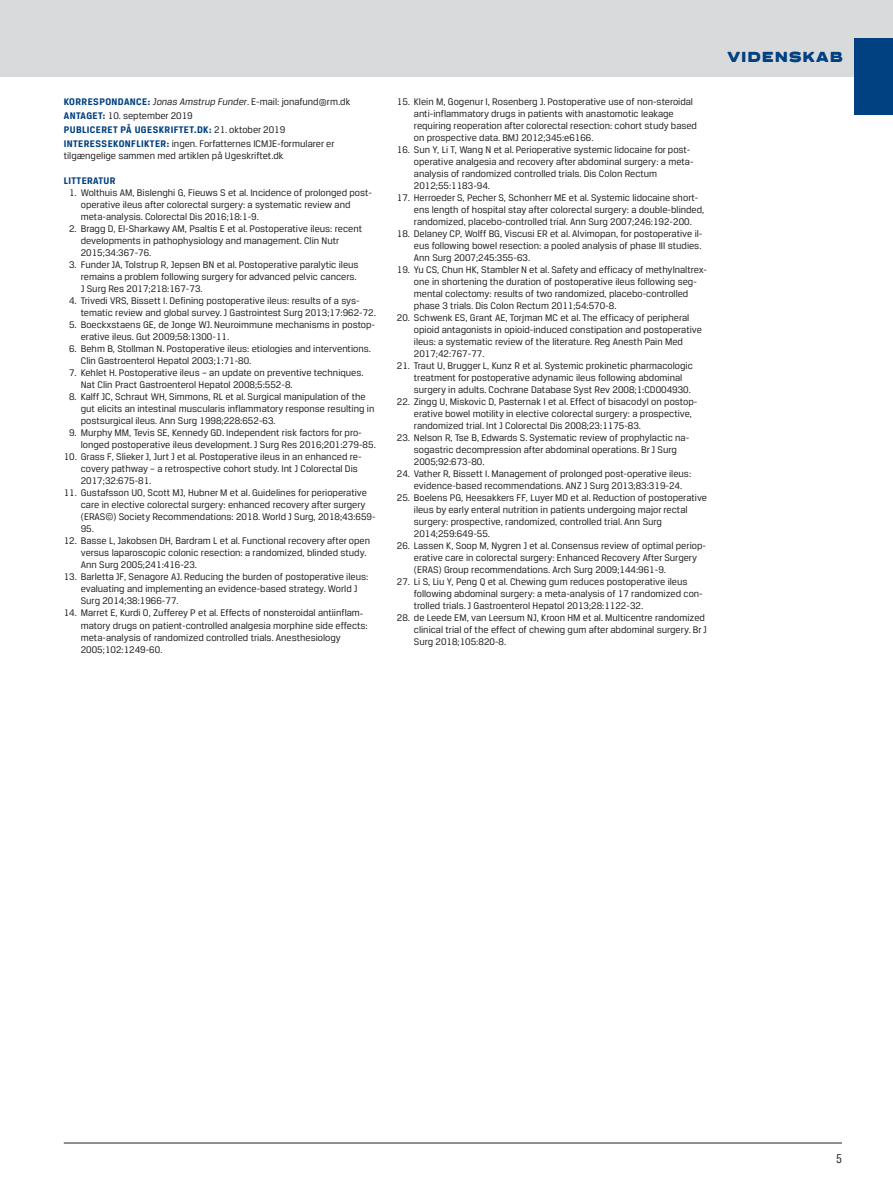
<style>
.page{position:relative;width:893px;height:1191px;background:#fff}
.page>*{position:absolute;margin:0;border:0;box-sizing:border-box;transform-origin:0 0}
.t1{font:900 expanded 15px "Praktika Rnd";letter-spacing:.025em;color:#014081}
.t2{font:13.5px "Breuer Condensed";color:#231f20}
.t3{font:10.2px/12px "Breuer Text";color:#231f20}
.t4{font:700 10.2px "Breuer Text";letter-spacing:.04em;color:#014081}
.s1{font-weight:700;color:#014081}
.s2{font-style:italic}
</style>
<div class="page">
<hr style="left:64px;top:1142px;width:778px;height:1px;background:#231f20">
<div style="left:0;top:0;width:893px;height:77px;background:#d9dadc"></div>
<div style="left:855px;top:38px;width:38px;height:39px;background:#014081"></div>
<div style="left:855px;top:77px;width:38px;height:38px;background:#014081"></div>
<p class="t3" style="left:64px;top:94px;width:288px;line-height:14.1px"><span class="s1">KORRESPONDANCE:</span> <span class="s2">Jonas Amstrup Funder</span>. E-mail: jonafund@rm.dk <span class="s1">ANTAGET:</span> 10. september 2019<br><span class="s1">PUBLICERET PÅ UGESKRIFTET.DK:</span> 21. oktober 2019<br><span class="s1">INTERESSEKONFLIKTER:</span> ingen. Forfatternes ICMJE-formularer er</p>
<p class="t3" style="left:64px;top:149px;width:221px">tilgængelige sammen med artiklen på Ugeskriftet.dk</p>
<p class="t4" style="left:64px;top:175px;width:53px">LITTERATUR</p>
<p class="t3" style="left:81px;top:187px;width:293px;text-indent:-12px">1. Wolthuis AM, Bislenghi G, Fieuws S et al. Incidence of prolonged post&shy;operative ileus after colorectal surgery: a systematic review and meta-analysis. Colorectal Dis 2016;18:1-9.</p>
<p class="t3" style="left:81px;top:223px;width:283px;text-indent:-12px">2. Bragg D, El-Sharkawy AM, Psaltis E et al. Postoperative ileus: recent developments in pathophysiology and management. Clin Nutr<br>2015;34:367-76.</p>
<p class="t3" style="left:81px;top:259px;width:279px;text-indent:-12px">3. Funder JA, Tolstrup R, Jepsen BN et al. Postoperative paralytic ileus remains a problem following surgery for advanced pelvic cancers.<br>J Surg Res 2017;218:167-73.</p>
<p class="t3" style="left:81px;top:295px;width:297px;text-indent:-12px">4. Trivedi VRS, Bissett I. Defining postoperative ileus: results of a sys&shy;tematic review and global survey. J Gastrointest Surg 2013;17:962-72.</p>
<p class="t3" style="left:81px;top:319px;width:296px;text-indent:-12px">5. Boeckxstaens GE, de Jonge WJ. Neuroimmune mechanisms in postop&shy;erative ileus. Gut 2009;58:1300-11.</p>
<p class="t3" style="left:81px;top:343px;width:292px;text-indent:-12px">6. Behm B, Stollman N. Postoperative ileus: etiologies and interventions.<br>Clin Gastroenterol Hepatol 2003;1:71-80.</p>
<p class="t3" style="left:81px;top:367px;width:284px;text-indent:-12px">7. Kehlet H. Postoperative ileus – an update on preventive techniques.<br>Nat Clin Pract Gastroenterol Hepatol 2008;5:552-8.</p>
<p class="t3" style="left:81px;top:391px;width:295px;text-indent:-12px">8. Kalff JC, Schraut WH, Simmons, RL et al. Surgical manipulation of the gut elicits an intestinal muscularis inflammatory response resulting in postsurgical ileus. Ann Surg 1998;228:652-63.</p>
<p class="t3" style="left:81px;top:427px;width:297px;text-indent:-12px">9. Murphy MM, Tevis SE, Kennedy GD. Independent risk factors for pro&shy;longed postoperative ileus development. J Surg Res 2016;201:279-85.</p>
<p class="t3" style="left:81px;top:451px;width:282px;text-indent:-17px">10. Grass F, Slieker J, Jurt J et al. Postoperative ileus in an enhanced re&shy;covery pathway – a retrospective cohort study. Int J Colorectal Dis<br>2017;32:675-81.</p>
<p class="t3" style="left:81px;top:487px;width:296px;text-indent:-17px">11. Gustafsson UO, Scott MJ, Hubner M et al. Guidelines for perioperative care in elective colorectal surgery: enhanced recovery after surgery (ERAS©) Society Recommendations: 2018. World J Surg, 2018;43:659- 95.</p>
<p class="t3" style="left:81px;top:535px;width:291px;text-indent:-17px">12. Basse L, Jakobsen DH, Bardram L et al. Functional recovery after open versus laparoscopic colonic resection: a randomized, blinded study.<br>Ann Surg 2005;241:416-23.</p>
<p class="t3" style="left:81px;top:571px;width:289px;text-indent:-17px">13. Barletta JF, Senagore AJ. Reducing the burden of postoperative ileus: evaluating and implementing an evidence-based strategy. World J<br>Surg 2014;38:1966-77.</p>
<p class="t3" style="left:81px;top:607px;width:288px;text-indent:-17px">14. Marret E, Kurdi O, Zufferey P et al. Effects of nonsteroidal antiinflam&shy;matory drugs on patient-controlled analgesia morphine side effects: meta-analysis of randomized controlled trials. Anesthesiology 2005;102:1249-60.</p>
<p class="t3" style="left:414px;top:95px;width:285px;text-indent:-17px">15. Klein M, Gogenur I, Rosenberg J. Postoperative use of non-steroidal anti-inflammatory drugs in patients with anastomotic leakage requiring reoperation after colorectal resection: cohort study based on prospective data. BMJ 2012;345:e6166.</p>
<p class="t3" style="left:414px;top:143px;width:281px;text-indent:-17px">16. Sun Y, Li T, Wang N et al. Perioperative systemic lidocaine for post&shy;operative analgesia and recovery after abdominal surgery: a meta&shy;analysis of randomized controlled trials. Dis Colon Rectum 2012;55:1183-94.</p>
<p class="t3" style="left:414px;top:191px;width:292px;text-indent:-17px">17. Herroeder S, Pecher S, Schonherr ME et al. Systemic lidocaine short&shy;ens length of hospital stay after colorectal surgery: a double-blinded, randomized, placebo-controlled trial. Ann Surg 2007;246:192-200.</p>
<p class="t3" style="left:414px;top:227px;width:290px;text-align:justify;text-indent:-17px">18. Delaney CP, Wolff BG, Viscusi ER et al. Alvimopan, for postoperative il&shy;eus following bowel resection: a pooled analysis of phase III studies.<br>Ann Surg 2007;245:355-63.</p>
<p class="t3" style="left:414px;top:263px;width:295px;text-indent:-17px">19. Yu CS, Chun HK, Stambler N et al. Safety and efficacy of methylnaltrex&shy;one in shortening the duration of postoperative ileus following seg&shy;mental colectomy: results of two randomized, placebo-controlled phase 3 trials. Dis Colon Rectum 2011;54:570-8.</p>
<p class="t3" style="left:414px;top:311px;width:290px;text-indent:-17px">20. Schwenk ES, Grant AE, Torjman MC et al. The efficacy of peripheral opioid antagonists in opioid-induced constipation and postoperative ileus: a systematic review of the literature. Reg Anesth Pain Med 2017;42:767-77.</p>
<p class="t3" style="left:414px;top:359px;width:280px;text-indent:-17px">21. Traut U, Brugger L, Kunz R et al. Systemic prokinetic pharmacologic treatment for postoperative adynamic ileus following abdominal surgery in adults. Cochrane Database Syst Rev 2008;1:CD004930.</p>
<p class="t3" style="left:414px;top:395px;width:284px;text-indent:-17px">22. Zingg U, Miskovic D, Pasternak I et al. Effect of bisacodyl on postop&shy;erative bowel motility in elective colorectal surgery: a prospective, randomized trial. Int J Colorectal Dis 2008;23:1175-83.</p>
<p class="t3" style="left:414px;top:431px;width:277px;text-indent:-17px">23. Nelson R, Tse B, Edwards S. Systematic review of prophylactic na&shy;sogastric decompression after abdominal operations. Br J Surg<br>2005;92:673-80.</p>
<p class="t3" style="left:414px;top:467px;width:279px;text-indent:-17px">24. Vather R, Bissett I. Management of prolonged post-operative ileus: evidence-based recommendations. ANZ J Surg 2013;83:319-24.</p>
<p class="t3" style="left:414px;top:491px;width:295px;text-indent:-17px">25. Boelens PG, Heesakkers FF, Luyer MD et al. Reduction of postoperative ileus by early enteral nutrition in patients undergoing major rectal surgery: prospective, randomized, controlled trial. Ann Surg 2014;259:649-55.</p>
<p class="t3" style="left:414px;top:539px;width:294px;text-indent:-17px">26. Lassen K, Soop M, Nygren J et al. Consensus review of optimal periop&shy;erative care in colorectal surgery: Enhanced Recovery After Surgery (ERAS) Group recommendations. Arch Surg 2009;144:961-9.</p>
<p class="t3" style="left:414px;top:575px;width:290px;text-indent:-17px">27. Li S, Liu Y, Peng Q et al. Chewing gum reduces postoperative ileus following abdominal surgery: a meta-analysis of 17 randomized con&shy;trolled trials. J Gastroenterol Hepatol 2013;28:1122-32.</p>
<p class="t3" style="left:414px;top:611px;width:294px;text-indent:-17px">28. de Leede EM, van Leersum NJ, Kroon HM et al. Multicentre randomized clinical trial of the effect of chewing gum after abdominal surgery. Br J<br>Surg 2018;105:820-8.</p>
<h1 class="t1" style="left:727px;top:43px;width:117px">VIDENSKAB</h1>
<h2 class="t2" style="left:836px;top:1150px;width:7px">5</h2>
</div>
